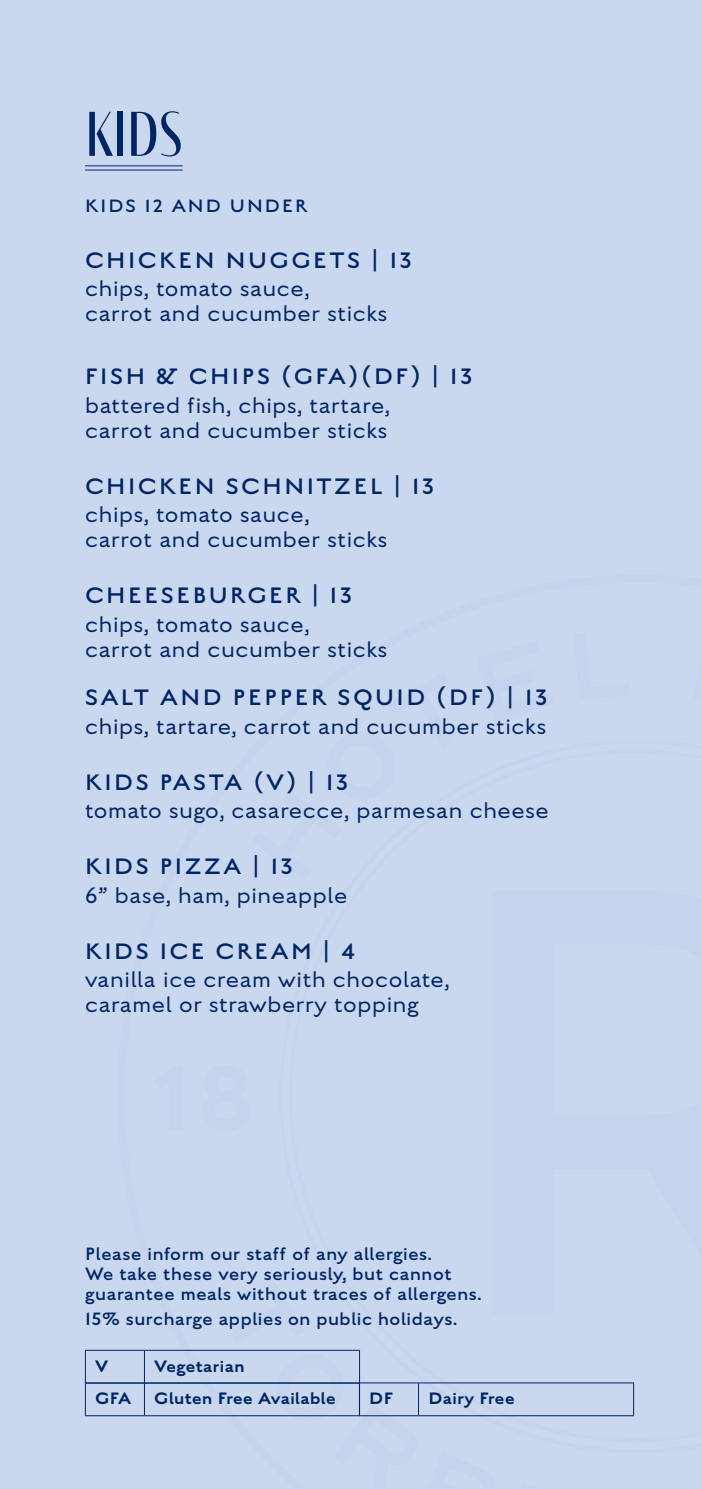
<style>
.page{position:relative;width:702px;height:1489px;background:#fff}
.page>*{position:absolute;margin:0;border:0;box-sizing:border-box;transform-origin:0 0}
.t1{font:65px "Fino Sans";color:#002564}
.t2{font:100 25px/25px "English Grotesque";letter-spacing:.025em;color:#002564}
.t3{font:300 25px "English Grotesque";letter-spacing:.1em;color:#002564}
.t4{font:300 20px/20px "English Grotesque";letter-spacing:.03em;color:#002564}
.t5{font:300 20px "English Grotesque";letter-spacing:.1em;color:#002564}
.t6{font:500 18.5px "English Grotesque";letter-spacing:.025em;color:#002564}
</style>
<div class="page">
<div style="left:0;top:0;width:702px;height:1488px;background:#c9d8ef"></div>
<hr style="left:85px;top:165px;width:97px;height:1px;background:#002564">
<hr style="left:85px;top:170px;width:97px;height:1px;background:#002564">
<hr style="left:85px;top:1349px;width:59px;height:1px;background:#002564">
<hr style="left:85px;top:1350px;width:1px;height:32px;background:#002564">
<hr style="left:144px;top:1349px;width:216px;height:1px;background:#002564">
<hr style="left:144px;top:1350px;width:1px;height:32px;background:#002564">
<hr style="left:359px;top:1350px;width:1px;height:32px;background:#002564">
<hr style="left:85px;top:1382px;width:59px;height:1px;background:#002564">
<hr style="left:85px;top:1382px;width:1px;height:33px;background:#002564">
<hr style="left:144px;top:1382px;width:216px;height:1px;background:#002564">
<hr style="left:144px;top:1382px;width:1px;height:33px;background:#002564">
<hr style="left:85px;top:1415px;width:59px;height:1px;background:#002564">
<hr style="left:144px;top:1415px;width:216px;height:1px;background:#002564">
<hr style="left:359px;top:1382px;width:59px;height:1px;background:#002564">
<hr style="left:359px;top:1382px;width:1px;height:33px;background:#002564">
<hr style="left:418px;top:1382px;width:216px;height:1px;background:#002564">
<hr style="left:418px;top:1382px;width:1px;height:33px;background:#002564">
<hr style="left:633px;top:1382px;width:1px;height:33px;background:#002564">
<hr style="left:359px;top:1415px;width:59px;height:1px;background:#002564">
<hr style="left:418px;top:1415px;width:216px;height:1px;background:#002564">
<h1 class="t1" style="left:85px;top:98px;width:99px">Kids</h1>
<p class="t5" style="left:85px;top:194px;width:224px">KIDS 12 AND UNDER</p>
<p class="t3" style="left:85px;top:246px;width:328px">CHICKEN NUGGETS | 13</p>
<p class="t2" style="left:85px;top:276px;width:304px">chips, tomato sauce,<br>carrot and cucumber sticks</p>
<p class="t3" style="left:85px;top:362px;width:388px">FISH &amp; CHIPS (GFA)(DF) | 13</p>
<p class="t2" style="left:85px;top:393px;width:306px">battered fish, chips, tartare, carrot and cucumber sticks</p>
<p class="t3" style="left:85px;top:472px;width:350px">CHICKEN SCHNITZEL | 13</p>
<p class="t2" style="left:85px;top:502px;width:304px">chips, tomato sauce,<br>carrot and cucumber sticks</p>
<p class="t3" style="left:85px;top:581px;width:268px">CHEESEBURGER | 13</p>
<p class="t2" style="left:85px;top:611px;width:304px">chips, tomato sauce,<br>carrot and cucumber sticks</p>
<p class="t3" style="left:85px;top:683px;width:463px">SALT AND PEPPER SQUID (DF) | 13</p>
<p class="t2" style="left:85px;top:714px;width:462px">chips, tartare, carrot and cucumber sticks</p>
<p class="t3" style="left:85px;top:768px;width:264px">KIDS PASTA (V) | 13</p>
<p class="t2" style="left:85px;top:798px;width:465px">tomato sugo, casarecce, parmesan cheese</p>
<p class="t3" style="left:85px;top:852px;width:209px">KIDS PIZZA | 13</p>
<p class="t2" style="left:85px;top:883px;width:264px">6” base, ham, pineapple</p>
<p class="t3" style="left:85px;top:936px;width:272px">KIDS ICE CREAM | 4</p>
<p class="t2" style="left:85px;top:967px;width:366px">vanilla ice cream with chocolate, caramel or strawberry topping</p>
<p class="t4" style="left:85px;top:1243px;width:398px">Please inform our staff of any allergies.<br>We take these very seriously, but cannot guarantee meals without traces of allergens.</p>
<p class="t4" style="left:85px;top:1308px;width:373px">15% surcharge applies on public holidays.</p>
<p class="t6" style="left:95px;top:1354px;width:15px">V</p>
<p class="t6" style="left:154px;top:1354px;width:92px">Vegetarian</p>
<p class="t6" style="left:95px;top:1386px;width:242px">GFA Gluten Free Available</p>
<p class="t6" style="left:369px;top:1386px;width:25px">DF</p>
<p class="t6" style="left:428px;top:1386px;width:88px">Dairy Free</p>
</div>
